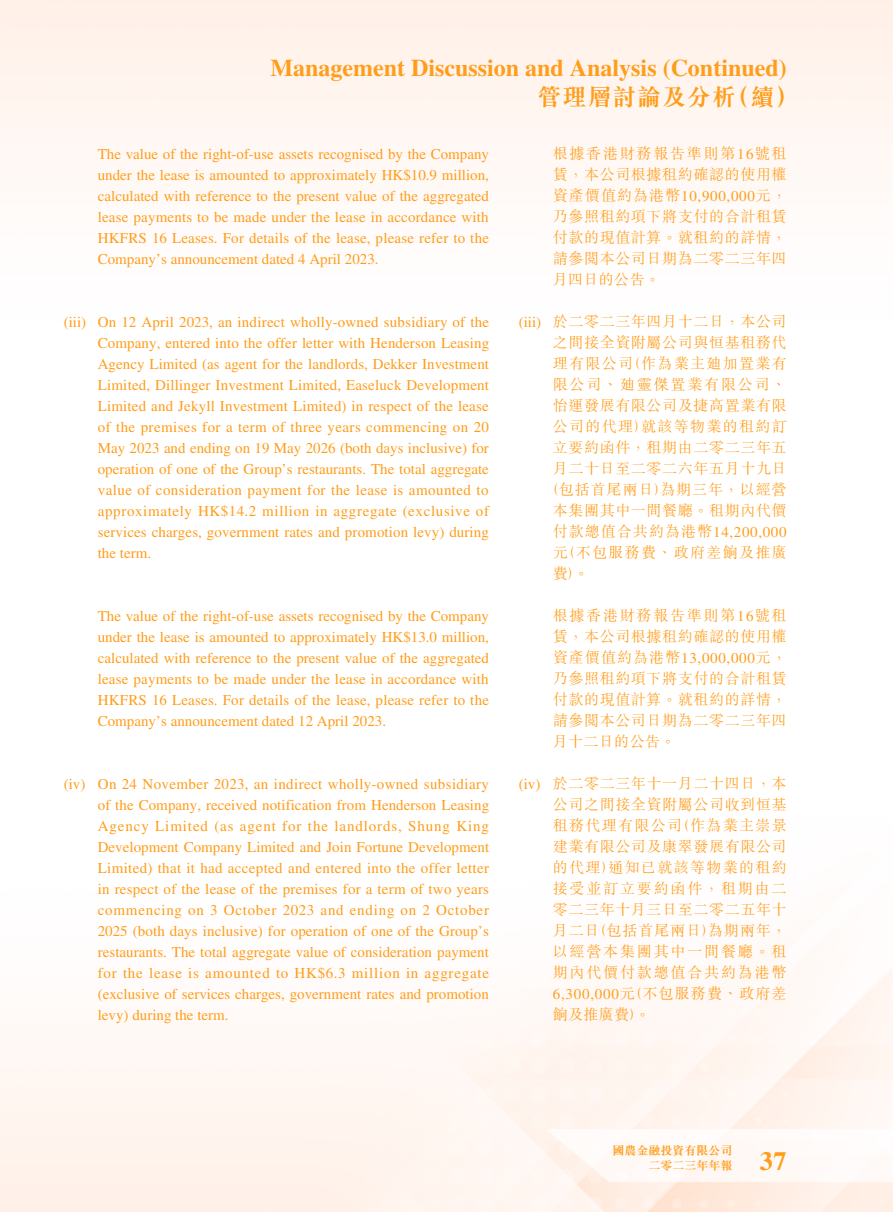
<style>
.page{position:relative;width:893px;height:1212px;background:#fff}
.page>*{position:absolute;margin:0;border:0;box-sizing:border-box;transform-origin:0 0}
.t1{font:700 26.25px "Times LT Std";color:#ff9d1b}
.t2{font:700 24px "Times LT Std";color:#ff9d1b}
.t3{font:700 24px "M Sung HK";letter-spacing:.04em;color:#ff9d1b}
.t4{font:15px/21px "Times LT Std";color:#ff9d1b;text-align:justify}
.t5{font:300 15px/21px "M Sung HK";letter-spacing:.04em;color:#ff9d1b;text-align:justify}
.t6{font:300 15px "M Sung HK";letter-spacing:.09em;color:#ff9d1b}
.t7{font:300 15px "M Sung HK";letter-spacing:.07em;color:#ff9d1b}
.t8{font:300 15px "M Sung HK";letter-spacing:.06em;color:#ff9d1b}
.t9{font:300 15px "M Sung HK";letter-spacing:.12em;color:#ff9d1b}
.t10{font:700 12px/15px "M Sung HK";color:#ff9d1b;text-align:right}
.s1{font-family:"Times LT Std";font-weight:400}
</style>
<div class="page">
<h2 class="t2" style="left:271px;top:53px;width:518px">Management Discussion and Analysis (Continued)</h2>
<h2 class="t3" style="left:537px;top:85px;width:263px">管理層討論及分析（續）</h2>
<p class="t5" style="left:553px;top:142px;width:235px">根據香港財務報告準則第<span class="s1">16</span>號租賃，本公司根據租約確認的使用權資產價值約為港幣<span class="s1">10,900,000</span>元，乃參照租約項下將支付的合計租賃付款的現值計算。就租約的詳情，請參閱本公司日期為二零二三年四月四日的公告。</p>
<p class="t5" style="left:519px;top:310px;width:269px"><span class="s1">(iii)</span> 於二零二三年四月十二日，本公司</p>
<p class="t5" style="left:553px;top:331px;width:235px">之間接全資附屬公司與恒基租務代</p>
<p class="t6" style="left:553px;top:353px;width:235px">理有限公司（作為業主廸加置業有</p>
<p class="t9" style="left:553px;top:374px;width:235px">限公司、廸靈傑置業有限公司、</p>
<p class="t5" style="left:553px;top:394px;width:235px">怡運發展有限公司及捷高置業有限</p>
<p class="t6" style="left:553px;top:416px;width:235px">公司的代理）就該等物業的租約訂</p>
<p class="t5" style="left:553px;top:436px;width:235px">立要約函件，租期由二零二三年五</p>
<p class="t5" style="left:553px;top:457px;width:235px">月二十日至二零二六年五月十九日</p>
<p class="t8" style="left:544px;top:479px;width:244px">（包括首尾兩日）為期三年，以經營</p>
<p class="t5" style="left:553px;top:499px;width:235px">本集團其中一間餐廳。租期內代價</p>
<p class="t7" style="left:553px;top:521px;width:235px">付款總值合共約為港幣<span class="s1">14,200,000</span></p>
<p class="t6" style="left:553px;top:542px;width:235px">元（不包服務費、政府差餉及推廣</p>
<p class="t5" style="left:553px;top:562px;width:37px">費）。</p>
<p class="t5" style="left:553px;top:604px;width:235px">根據香港財務報告準則第<span class="s1">16</span>號租賃，本公司根據租約確認的使用權資產價值約為港幣<span class="s1">13,000,000</span>元，乃參照租約項下將支付的合計租賃付款的現值計算。就租約的詳情，請參閱本公司日期為二零二三年四月十二日的公告。</p>
<p class="t5" style="left:553px;top:772px;width:235px;text-indent:-34px"><span class="s1">(iv)</span> 於二零二三年十一月二十四日，本公司之間接全資附屬公司收到恒基租務代理有限公司（作為業主崇景建業有限公司及康翠發展有限公司的代理）通知已就該等物業的租約接受並訂立要約函件，租期由二零二三年十月三日至二零二五年十月二日（包括首尾兩日）為期兩年，以經營本集團其中一間餐廳。租期內代價付款總值合共約為港幣<span class="s1">6,300,000</span>元（不包服務費、政府差餉及推廣費）。</p>
<p class="t4" style="left:98px;top:143px;width:393px">The value of the right-of-use assets recognised by the Company under the lease is amounted to approximately HK$10.9 million, calculated with reference to the present value of the aggregated lease payments to be made under the lease in accordance with HKFRS 16 Leases. For details of the lease, please refer to the Company’s announcement dated 4 April 2023.</p>
<p class="t4" style="left:98px;top:311px;width:393px;text-indent:-34px">(iii) On 12 April 2023, an indirect wholly-owned subsidiary of the Company, entered into the offer letter with Henderson Leasing Agency Limited (as agent for the landlords, Dekker Investment Limited, Dillinger Investment Limited, Easeluck Development Limited and Jekyll Investment Limited) in respect of the lease of the premises for a term of three years commencing on 20<br>May 2023 and ending on 19 May 2026 (both days inclusive) for operation of one of the Group’s restaurants. The total aggregate value of consideration payment for the lease is amounted to approximately HK$14.2 million in aggregate (exclusive of services charges, government rates and promotion levy) during the term.</p>
<p class="t4" style="left:98px;top:605px;width:393px">The value of the right-of-use assets recognised by the Company under the lease is amounted to approximately HK$13.0 million, calculated with reference to the present value of the aggregated lease payments to be made under the lease in accordance with HKFRS 16 Leases. For details of the lease, please refer to the Company’s announcement dated 12 April 2023.</p>
<p class="t4" style="left:98px;top:773px;width:393px;text-indent:-34px">(iv) On 24 November 2023, an indirect wholly-owned subsidiary of the Company, received notification from Henderson Leasing Agency Limited (as agent for the landlords, Shung King Development Company Limited and Join Fortune Development Limited) that it had accepted and entered into the offer letter in respect of the lease of the premises for a term of two years commencing on 3 October 2023 and ending on 2 October 2025 (both days inclusive) for operation of one of the Group’s restaurants. The total aggregate value of consideration payment for the lease is amounted to HK$6.3 million in aggregate (exclusive of services charges, government rates and promotion levy) during the term.</p>
<p class="t10" style="left:612px;top:1143px;width:121px">國農金融投資有限公司二零二三年年報</p>
<h1 class="t1" style="left:760px;top:1145px;width:28px">37</h1>
</div>
